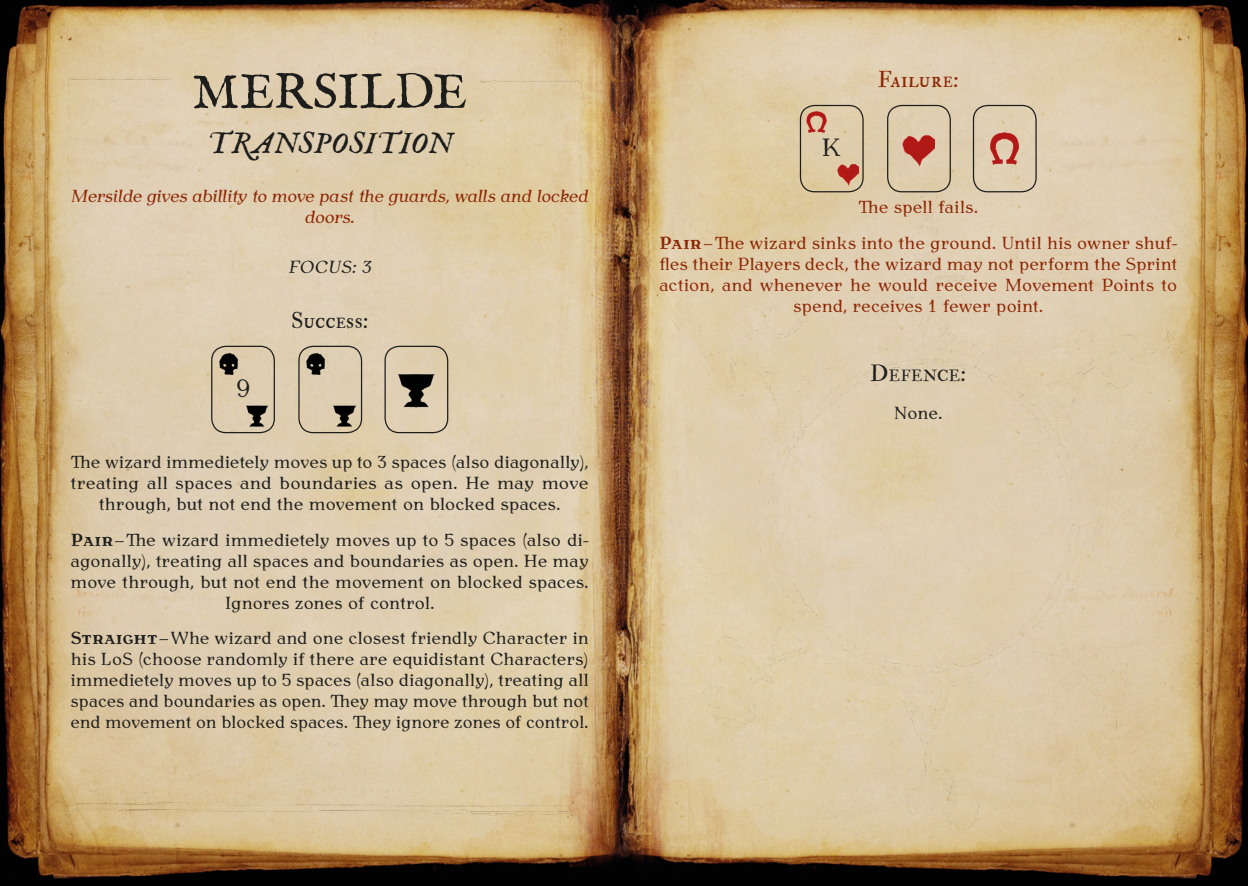
<style>
.page{position:relative;width:1248px;height:886px;background:#fff}
.page>*{position:absolute;margin:0;border:0;box-sizing:border-box;transform-origin:0 0}
.t1{font:50px "IM FELL English PRO Roman";letter-spacing:-.01em;color:#1d1d1b}
.t2{font:30px "IM FELL English PRO Italic";color:#1d1d1b}
.t3{font:25px "Antykwa Torunska";color:#1d1d1b}
.t4{font:22.5px "IM FELL Double Pica SC";letter-spacing:.01em;color:#1d1d1b}
.t5{font:22.5px "IM FELL Double Pica SC";letter-spacing:.015em;color:#8c2402}
.t6{font:17.5px/21px "Antykwa Torunska";letter-spacing:.03em;color:#1d1d1b;text-align:center}
.t7{font:17.5px/21px "Antykwa Torunska";letter-spacing:.025em;color:#8c2402;text-align:center}
.t8{font:italic 17.5px/21px "Antykwa Torunska";letter-spacing:-.005em;color:#8c2402;text-align:center}
.t9{font:italic 17.5px "Antykwa Torunska";letter-spacing:.015em;color:#1d1d1b}
.t10{font:15.75px "IM FELL Double Pica SC";letter-spacing:.03em;color:#1d1d1b}
.s1{font-weight:700}
.s2{font-size:22.5px}
</style>
<div class="page">
<img style="left:0;top:0;width:1247px;height:886px">
<img style="left:62px;top:75px;width:491px;height:740px">
<img style="left:553px;top:9px;width:694px;height:877px">
<div style="left:211px;top:346px;width:64px;height:87px;border:1px solid #1d1d1b;border-radius:14px"></div>
<img style="left:218px;top:353px;width:21px;height:21px">
<img style="left:246px;top:405px;width:22px;height:21px">
<div style="left:384px;top:346px;width:64px;height:87px;border:1px solid #1d1d1b;border-radius:14px"></div>
<img style="left:398px;top:372px;width:36px;height:36px">
<div style="left:298px;top:346px;width:64px;height:87px;border:1px solid #1d1d1b;border-radius:14px"></div>
<img style="left:305px;top:353px;width:22px;height:21px">
<img style="left:334px;top:405px;width:21px;height:21px">
<div style="left:799px;top:105px;width:64px;height:87px;border:1px solid #1d1d1b;border-radius:14px"></div>
<img style="left:805px;top:112px;width:22px;height:21px">
<img style="left:837px;top:164px;width:21px;height:21px">
<div style="left:972px;top:105px;width:64px;height:87px;border:1px solid #1d1d1b;border-radius:14px"></div>
<img style="left:988px;top:133px;width:32px;height:32px">
<div style="left:887px;top:105px;width:63px;height:87px;border:1px solid #1d1d1b;border-radius:14px"></div>
<img style="left:902px;top:135px;width:32px;height:32px">
<h1 class="t1" style="left:192px;top:63px;width:276px">MERSILDE</h1>
<h2 class="t2" style="left:207px;top:126px;width:247px">TRANSPOSITION</h2>
<p class="t8" style="left:71px;top:184px;width:519px">Mersilde gives abillity to move past the guards, walls and locked doors.</p>
<p class="t9" style="left:288px;top:254px;width:84px">FOCUS: 3</p>
<p class="t4" style="left:291px;top:307px;width:79px">Success:</p>
<h3 class="t3" style="left:237px;top:370px;width:14px">9</h3>
<p class="t6" style="left:71px;top:451px;width:519px">The wizard immedietely moves up to 3 spaces (also diagonally), treating all spaces and boundaries as open. He may move through, but not end the movement on blocked spaces.</p>
<p class="t6" style="left:71px;top:528px;width:519px"><span class="s1">Pair</span>–The wizard immedietely moves up to 5 spaces (also di&shy;agonally), treating all spaces and boundaries as open. He may move through, but not end the movement on blocked spaces.<br>Ignores zones of control.</p>
<p class="t6" style="left:71px;top:626px;width:519px;text-align:justify"><span class="s1">Straight</span>–Whe wizard and one closest friendly Character in his LoS (choose randomly if there are equidistant Characters) immedietely moves up to 5 spaces (also diagonally), treating all spaces and boundaries as open. They may move through but not end movement on blocked spaces. They ignore zones of control.</p>
<h3 class="t3" style="left:821px;top:129px;width:21px">K</h3>
<p class="t5" style="left:877px;top:66px;width:82px">Failure:</p>
<p class="t7" style="left:659px;top:188px;width:519px;line-height:35.2px">The spell fails.<br><span class="s1">Pair</span>–The wizard sinks into the ground. Until his owner shuf-</p>
<p class="t7" style="left:659px;top:252px;width:519px">fles their Players deck, the wizard may not perform the Sprint action, and whenever he would receive Movement Points to spend, receives 1 fewer point.</p>
<p class="t10" style="left:870px;top:366px;width:97px"><span class="s2">D</span>EFENCE<span class="s2">:</span></p>
<p class="t6" style="left:894px;top:401px;width:49px">None.</p>
</div>
